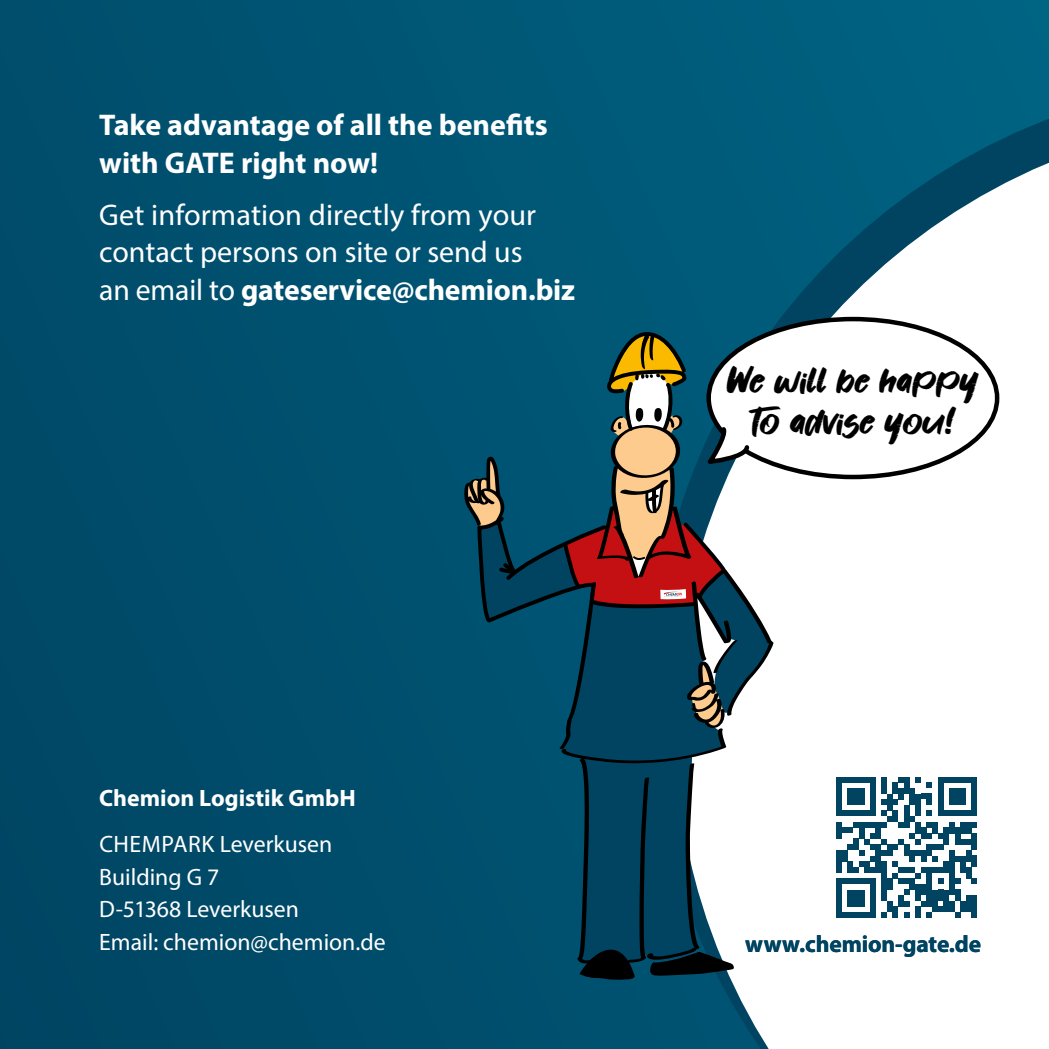
<style>
.page{position:relative;width:1049px;height:1049px;background:#004f6d}
.page>*{position:absolute;margin:0;border:0;box-sizing:border-box;transform-origin:0 0}
.t1{font:36.5px/41px "Fonters";color:#000;text-align:center}
.t2{font:30px/37.5px "Myriad Pro";color:#fff}
.t3{font:700 30px/37.5px "Myriad Pro";color:#fff}
.t4{font:23.75px/32.5px "Myriad Pro";color:#fff}
.t5{font:700 23.75px "Myriad Pro";color:#fff}
.t6{font:700 23.75px "Myriad Pro";letter-spacing:-.005em;color:#004462}
.s1{font-weight:700}
</style>
<div class="page">
<div style="left:651px;top:78px;width:398px;height:252px;background:#005d7d"></div>
<svg style="left:675px;top:116px;width:374px;height:933px;fill:#fff"></svg>
<div style="left:836px;top:889px;width:6px;height:17px;background:#004462"></div>
<div style="left:836px;top:906px;width:6px;height:12px;background:#004462"></div>
<div style="left:847px;top:889px;width:6px;height:17px;background:#004462"></div>
<div style="left:853px;top:889px;width:6px;height:17px;background:#004462"></div>
<div style="left:859px;top:889px;width:5px;height:17px;background:#004462"></div>
<svg style="left:842px;top:912px;width:28px;height:6px"></svg>
<div style="left:870px;top:889px;width:6px;height:17px;background:#004462"></div>
<div style="left:870px;top:906px;width:6px;height:12px;background:#004462"></div>
<div style="left:881px;top:889px;width:6px;height:12px;background:#004462"></div>
<svg style="left:881px;top:901px;width:11px;height:17px"></svg>
<div style="left:892px;top:906px;width:6px;height:12px;background:#004462"></div>
<div style="left:898px;top:895px;width:6px;height:11px;background:#004462"></div>
<svg style="left:904px;top:901px;width:5px;height:5px"></svg>
<svg style="left:904px;top:912px;width:5px;height:6px"></svg>
<div style="left:915px;top:889px;width:6px;height:12px;background:#004462"></div>
<div style="left:915px;top:906px;width:6px;height:12px;background:#004462"></div>
<div style="left:926px;top:889px;width:6px;height:17px;background:#004462"></div>
<div style="left:932px;top:889px;width:6px;height:17px;background:#004462"></div>
<div style="left:938px;top:889px;width:5px;height:12px;background:#004462"></div>
<div style="left:943px;top:889px;width:6px;height:17px;background:#004462"></div>
<div style="left:955px;top:889px;width:5px;height:12px;background:#004462"></div>
<div style="left:966px;top:895px;width:5px;height:11px;background:#004462"></div>
<svg style="left:921px;top:901px;width:50px;height:17px"></svg>
<svg style="left:836px;top:777px;width:141px;height:118px"></svg>
<div style="left:971px;top:895px;width:6px;height:11px;background:#004462"></div>
<div style="left:971px;top:906px;width:6px;height:12px;background:#004462"></div>
<svg style="left:704px;top:315px;width:297px;height:166px;background:#e5e8e9"></svg>
<svg style="left:464px;top:330px;width:308px;height:650px"></svg>
<p class="t3" style="left:99px;top:106px;width:450px">Take advantage of all the benefits with GATE right now!</p>
<p class="t2" style="left:99px;top:195px;width:477px">Get information directly from your contact persons on site or send us<br>an email to <span class="s1">gateservice@chemion.biz</span></p>
<p class="t5" style="left:99px;top:782px;width:258px">Chemion Logistik GmbH</p>
<p class="t4" style="left:99px;top:828px;width:288px">CHEMPARK Leverkusen<br>Building G 7<br>D-51368 Leverkusen<br>Email: chemion@chemion.de</p>
<p class="t1" style="left:728px;top:361px;width:252px">We will be happy to advise you!</p>
<p class="t6" style="left:745px;top:929px;width:237px">www.chemion-gate.de</p>
</div>
